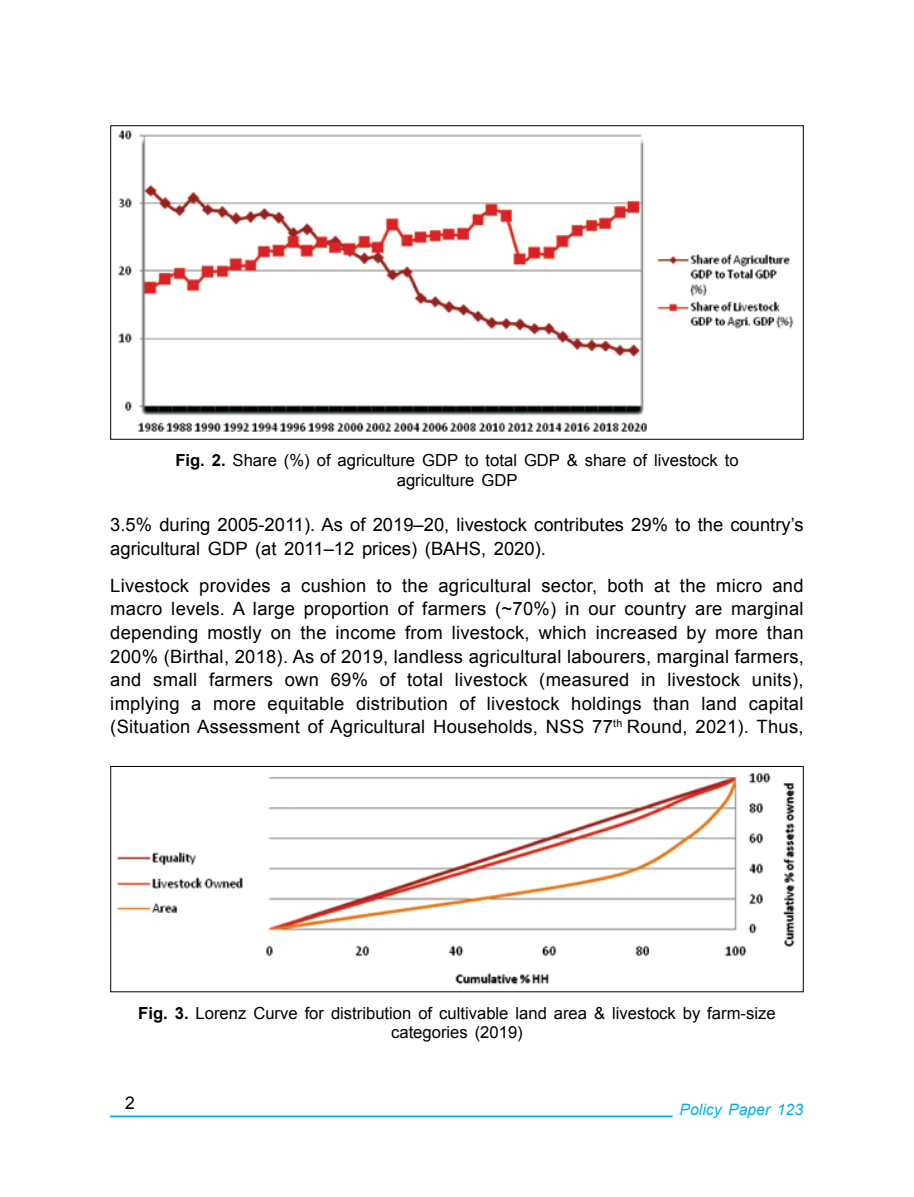
<style>
.page{position:relative;width:914px;height:1197px;background:#fff}
.page>*{position:absolute;margin:0;border:0;box-sizing:border-box;transform-origin:0 0}
.t1{font:18.38px/23.6px "Arial";color:#000}
.t2{font:17.5px "Arial";color:#000}
.t3{font:16.62px/19.9px "Arial";color:#000;text-align:center}
.t4{font:italic 15.75px "Arial";color:#00aeef}
.s1{font-weight:700}
</style>
<div class="page">
<hr style="left:110px;top:1116px;width:562px;height:1px;background:#00aeef">
<img style="left:118px;top:130px;width:675px;height:302px">
<img style="left:117px;top:773px;width:678px;height:212px">
<div style="left:110px;top:766px;width:693px;height:226px;border:1px solid #000"></div>
<p class="t3" style="left:175px;top:450px;width:565px"><span class="s1">Fig. 2.</span> Share (%) of agriculture GDP to total GDP &amp; share of livestock to agriculture GDP</p>
<p class="t1" style="left:110px;top:512px;width:694px;line-height:24.5px">3.5% during 2005-2011). As of 2019–20, livestock contributes 29% to the country’s agricultural GDP (at 2011–12 prices) (BAHS, 2020).</p>
<p class="t1" style="left:110px;top:574px;width:695px;text-align:justify">Livestock provides a cushion to the agricultural sector, both at the micro and macro levels. A large proportion of farmers (~70%) in our country are marginal depending mostly on the income from livestock, which increased by more than 200% (Birthal, 2018). As of 2019, landless agricultural labourers, marginal farmers, and small farmers own 69% of total livestock (measured in livestock units), implying a more equitable distribution of livestock holdings than land capital (Situation Assessment of Agricultural Households, NSS 77<sup>th</sup> Round, 2021). Thus,</p>
<p class="t3" style="left:138px;top:1003px;width:639px"><span class="s1">Fig. 3.</span> Lorenz Curve for distribution of cultivable land area &amp; livestock by farm-size categories (2019)</p>
<p class="t2" style="left:125px;top:1091px;width:11px">2</p>
<p class="t4" style="left:679px;top:1099px;width:125px">Policy Paper 123</p>
</div>
